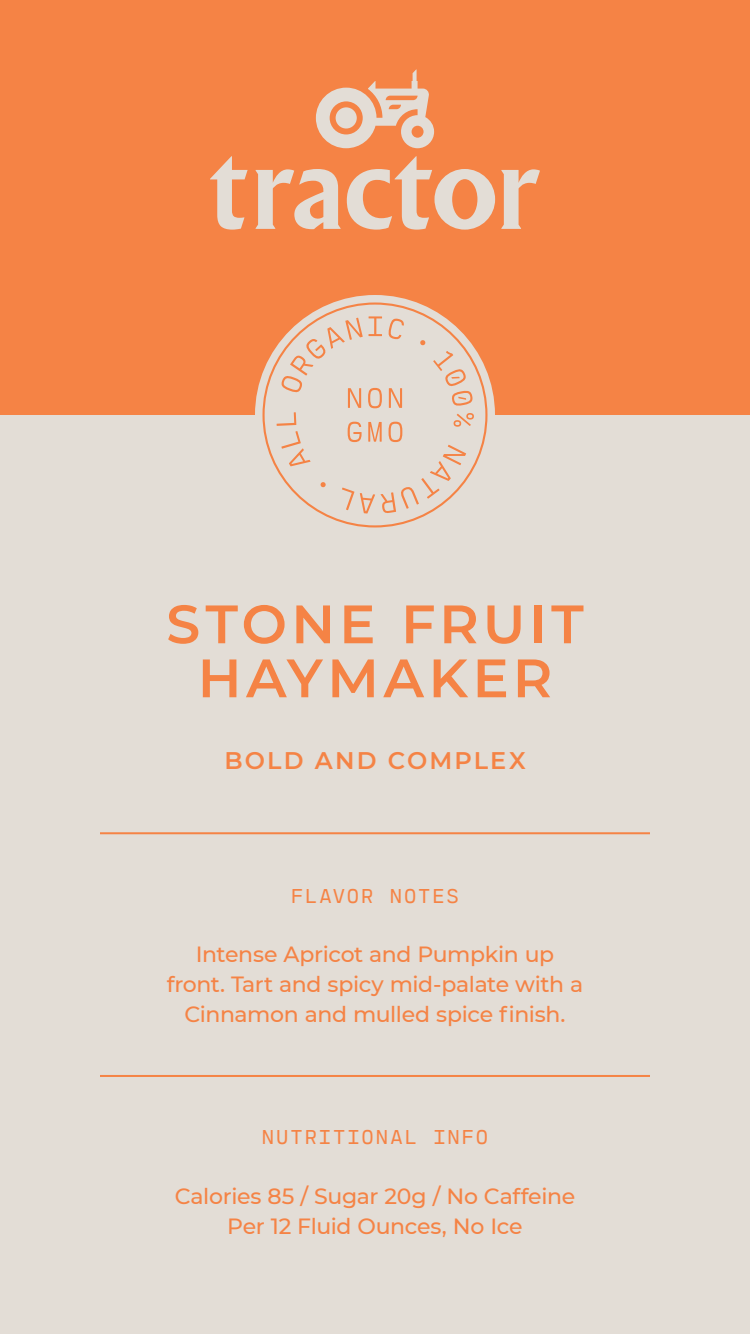
<style>
.page{position:relative;width:750px;height:1334px;background:#e3ddd6}
.page>*{position:absolute;margin:0;border:0;box-sizing:border-box;transform-origin:0 0}
.t1{font:600 54px/54px "Montserrat";letter-spacing:.08em;color:#f58345;text-align:center}
.t2{font:600 24px "Montserrat";letter-spacing:.09em;color:#f58345}
.t3{font:500 22px/30px "Montserrat";letter-spacing:-.015em;color:#f58345;text-align:center}
.t4{font:500 20px "Cartograph Mono CF";letter-spacing:.1em;color:#f58345}
</style>
<div class="page">
<div style="left:0;top:0;width:750px;height:415px;background:#f58345"></div>
<div style="left:255px;top:295px;width:240px;height:240px;background:#e3ddd6;border-radius:50%"></div>
<svg style="left:262px;top:302px;width:226px;height:225px"></svg>
<svg style="left:316px;top:69px;width:118px;height:79px"></svg>
<svg style="left:210px;top:156px;width:330px;height:74px"></svg>
<hr style="left:100px;top:832px;width:550px;height:2px;background:#f58345">
<hr style="left:100px;top:1075px;width:550px;height:2px;background:#f58345">
<p class="t1" style="left:166px;top:595px;width:419px">STONE FRUIT<br>HAYMAKER</p>
<p class="t2" style="left:224px;top:744px;width:303px">BOLD AND COMPLEX</p>
<p class="t4" style="left:291px;top:884px;width:169px">FLAVOR NOTES</p>
<p class="t3" style="left:167px;top:939px;width:418px">Intense Apricot and Pumpkin up front. Tart and spicy mid-palate with a<br>Cinnamon and mulled spice finish.</p>
<p class="t4" style="left:262px;top:1125px;width:228px">NUTRITIONAL INFO</p>
<p class="t3" style="left:175px;top:1180px;width:402px">Calories 85 / Sugar 20g / No Caffeine</p>
<p class="t3" style="left:227px;top:1210px;width:297px">Per 12 Fluid Ounces, No Ice</p>
</div>
